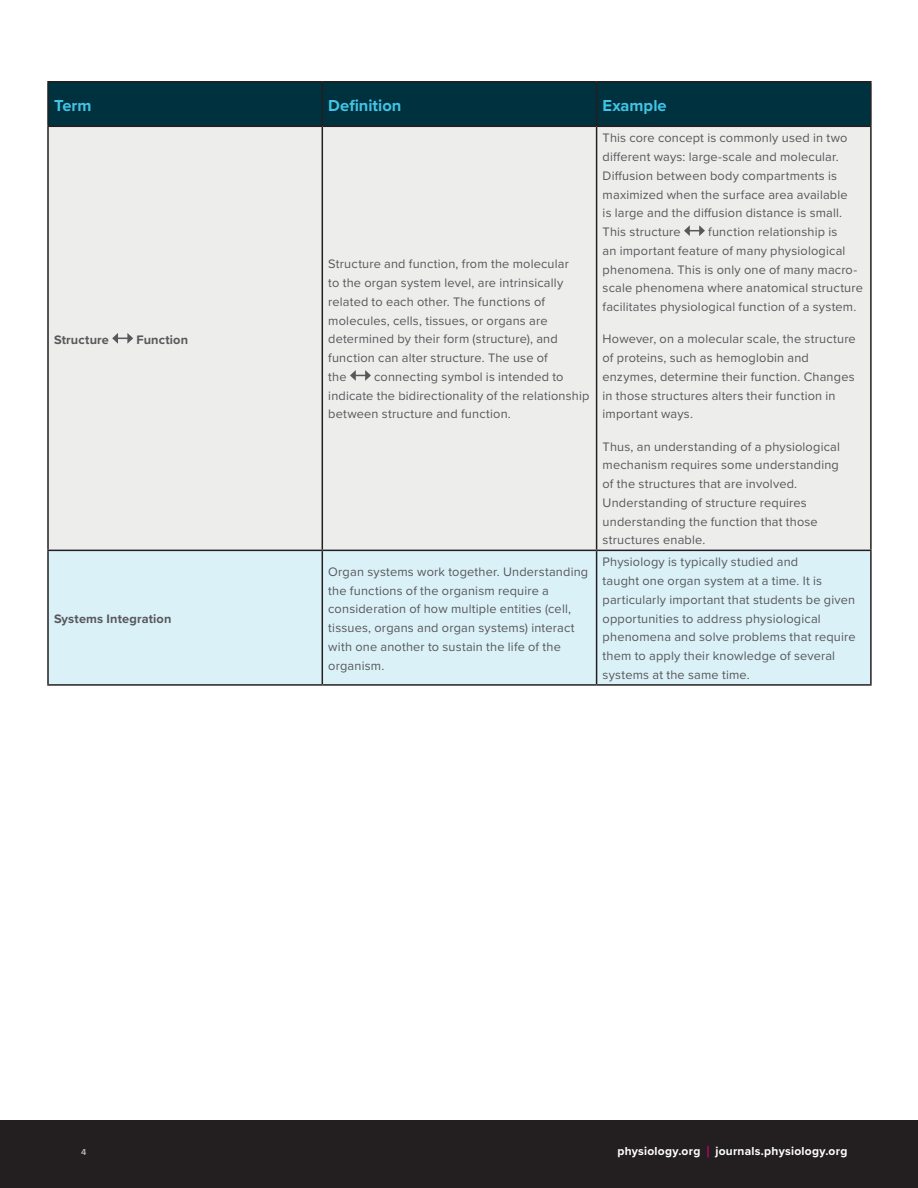
<style>
.page{position:relative;width:918px;height:1188px;background:#fff}
.page>*{position:absolute;margin:0;border:0;box-sizing:border-box;transform-origin:0 0}
.Body__Header_Lt_Blue{font:700 16.5px "Proxima Nova";color:#41c5e5}
.Body__Text{font:12.75px/18.8px "Proxima Nova";letter-spacing:.015em;color:#57585a}
.Body__Text-2{font:700 12.75px "Proxima Nova";letter-spacing:.01em;color:#57585a}
.t1{font:700 12px "Proxima Nova";letter-spacing:.02em;color:#fff}
.t2{font:600 9px "Proxima Nova";color:#bcbdc0}
.s1{font-size:16.2px;color:#df036c}
</style>
<div class="page">
<div style="left:0;top:1120px;width:918px;height:68px;background:#231f20"></div>
<div style="left:48px;top:82px;width:823px;height:44px;background:#00313f"></div>
<div style="left:49px;top:127px;width:821px;height:423px;background:#ededec"></div>
<div style="left:49px;top:551px;width:821px;height:133px;background:#dbf1f8"></div>
<hr style="left:47px;top:81px;width:275px;height:1px;background:#231f20">
<hr style="left:47px;top:83px;width:2px;height:43px;background:#231f20">
<hr style="left:322px;top:81px;width:275px;height:1px;background:#231f20">
<hr style="left:322px;top:83px;width:1px;height:43px;background:#231f20">
<hr style="left:597px;top:81px;width:275px;height:1px;background:#231f20">
<hr style="left:596px;top:83px;width:1px;height:43px;background:#231f20">
<hr style="left:870px;top:83px;width:2px;height:43px;background:#231f20">
<hr style="left:47px;top:126px;width:275px;height:1px;background:#231f20">
<hr style="left:47px;top:127px;width:2px;height:423px;background:#231f20">
<hr style="left:322px;top:126px;width:275px;height:1px;background:#231f20">
<hr style="left:322px;top:127px;width:1px;height:423px;background:#231f20">
<hr style="left:597px;top:126px;width:275px;height:1px;background:#231f20">
<hr style="left:596px;top:127px;width:1px;height:423px;background:#231f20">
<hr style="left:870px;top:127px;width:2px;height:423px;background:#231f20">
<hr style="left:47px;top:550px;width:275px;height:1px;background:#231f20">
<hr style="left:47px;top:551px;width:2px;height:133px;background:#231f20">
<hr style="left:322px;top:550px;width:275px;height:1px;background:#231f20">
<hr style="left:322px;top:551px;width:1px;height:133px;background:#231f20">
<hr style="left:597px;top:550px;width:275px;height:1px;background:#231f20">
<hr style="left:596px;top:551px;width:1px;height:133px;background:#231f20">
<hr style="left:870px;top:551px;width:2px;height:133px;background:#231f20">
<hr style="left:47px;top:684px;width:275px;height:2px;background:#231f20">
<hr style="left:322px;top:684px;width:275px;height:2px;background:#231f20">
<hr style="left:597px;top:684px;width:275px;height:2px;background:#231f20">
<svg style="left:112px;top:333px;width:21px;height:11px"></svg>
<svg style="left:350px;top:370px;width:21px;height:11px"></svg>
<svg style="left:684px;top:225px;width:21px;height:11px"></svg>
<p class="Body__Header_Lt_Blue" style="left:54px;top:93px;width:39px">Term</p>
<p class="Body__Header_Lt_Blue" style="left:328px;top:93px;width:75px">Definition</p>
<p class="Body__Header_Lt_Blue" style="left:603px;top:93px;width:66px">Example</p>
<p class="Body__Text-2" style="left:54px;top:330px;width:56px">Structure</p>
<p class="Body__Text-2" style="left:136px;top:330px;width:53px">Function</p>
<p class="Body__Text-2" style="left:54px;top:609px;width:119px">Systems Integration</p>
<p class="Body__Text" style="left:328px;top:254px;width:242px">Structure and function, from the molecular to the organ system level, are intrinsically related to each other. The functions of molecules, cells, tissues, or organs are determined by their form (structure), and function can alter structure. The use of the</p>
<p class="Body__Text" style="left:328px;top:367px;width:263px;text-indent:46px">connecting symbol is intended to indicate the bidirectionality of the relationship between structure and function.</p>
<p class="Body__Text" style="left:603px;top:128px;width:247px">This core concept is commonly used in two different ways: large-scale and molecular.<br>Diffusion between body compartments is maximized when the surface area available is large and the diffusion distance is small.<br>This structure</p>
<p class="Body__Text" style="left:603px;top:222px;width:262px;text-indent:106px">function relationship is<br>an important feature of many physiological phenomena. This is only one of many macro&shy;scale phenomena where anatomical structure facilitates physiological function of a system.</p>
<p class="Body__Text" style="left:603px;top:329px;width:255px">However, on a molecular scale, the structure of proteins, such as hemoglobin and enzymes, determine their function. Changes in those structures alters their function in important ways.</p>
<p class="Body__Text" style="left:603px;top:436px;width:239px">Thus, an understanding of a physiological mechanism requires some understanding of the structures that are involved.<br>Understanding of structure requires understanding the function that those structures enable.</p>
<p class="Body__Text" style="left:328px;top:562px;width:261px">Organ systems work together. Understanding the functions of the organism require a consideration of how multiple entities (cell, tissues, organs and organ systems) interact with one another to sustain the life of the organism.</p>
<p class="Body__Text" style="left:603px;top:552px;width:254px">Physiology is typically studied and<br>taught one organ system at a time. It is particularly important that students be given opportunities to address physiological phenomena and solve problems that require them to apply their knowledge of several systems at the same time.</p>
<p class="t2" style="left:81px;top:1146px;width:7px">4</p>
<p class="t1" style="left:617px;top:1143px;width:231px">physiology.org <span class="s1">|</span> journals.physiology.org</p>
</div>
